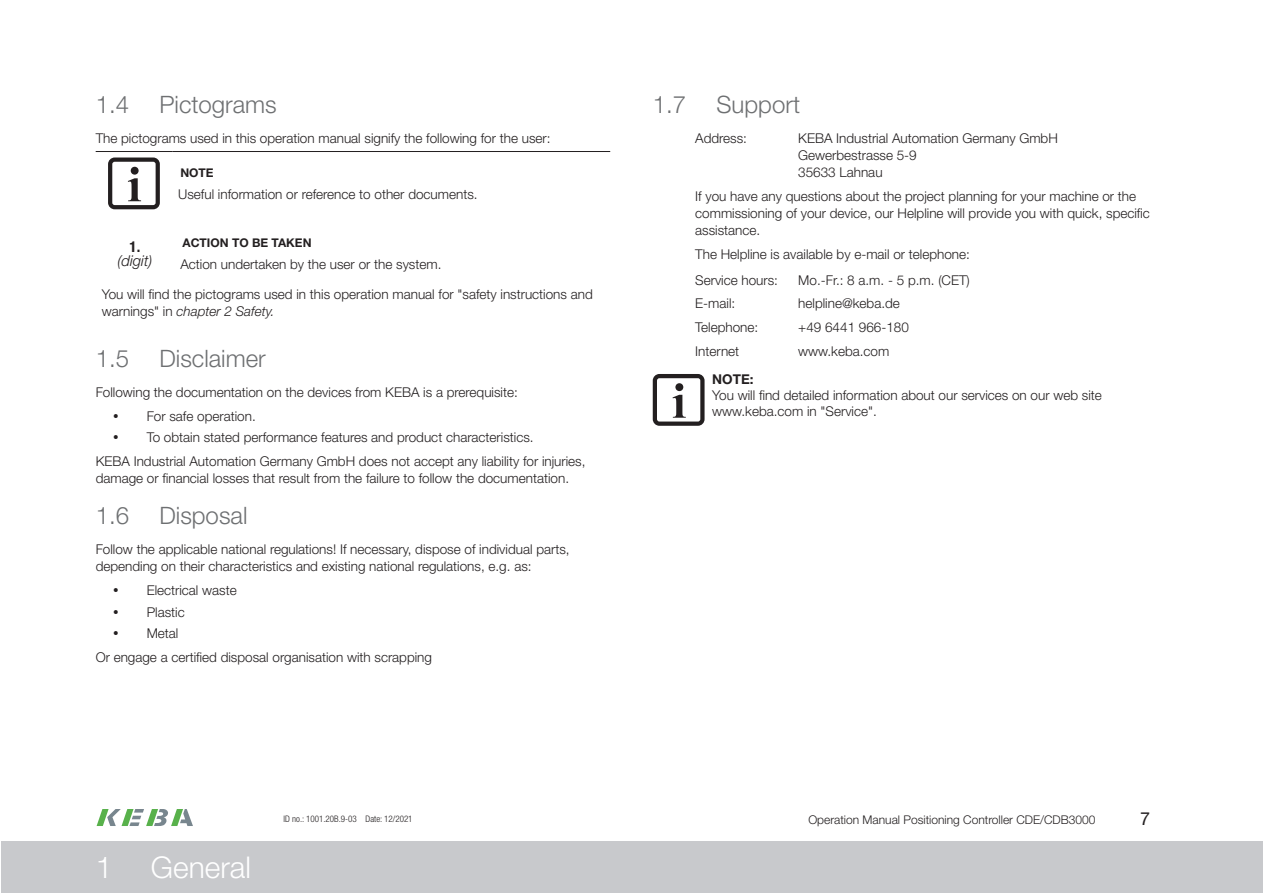
<style>
.page{position:relative;width:1263px;height:893px;background:#fff}
.page>*{position:absolute;margin:0;border:0;box-sizing:border-box;transform-origin:0 0}
.t1{font:300 30px "Helvetica Neue LT Std";color:#fff}
.t2{font:300 24px "Helvetica Neue LT Std";color:#6e7072}
.t3{font:18px "Helvetica Neue LT Std";color:#231f20}
.t4{font:italic 300 15px "Helvetica Neue LT Std";color:#231f20}
.t5{font:700 condensed 15px "Helvetica Neue LT Std";color:#231f20}
.t6{font:300 13.5px/17.2px "Helvetica Neue LT Std";color:#231f20}
.t7{font:700 13.5px "Helvetica Neue LT Std";color:#231f20}
.t8{font:300 12px "Helvetica Neue LT Std";color:#231f20}
.t9{font:700 12px "Helvetica Neue LT Std";color:#231f20}
.t10{font:300 condensed 9px "Helvetica Neue LT Std";color:#231f20}
.s1{font-style:italic}
</style>
<div class="page">
<svg style="left:97px;top:809px;width:96px;height:17px"></svg>
<div style="left:1px;top:841px;width:1262px;height:52px;background:#c8c9cc"></div>
<svg style="left:653px;top:374px;width:51px;height:52px"></svg>
<hr style="left:96px;top:151px;width:76px;height:1px;background:#231f20">
<hr style="left:172px;top:151px;width:438px;height:1px;background:#231f20">
<svg style="left:108px;top:158px;width:52px;height:51px"></svg>
<h2 class="t2" style="left:96px;top:90px;width:35px">1.4</h2>
<h2 class="t2" style="left:159px;top:90px;width:119px">Pictograms</h2>
<p class="t6" style="left:96px;top:129px;width:456px">The pictograms used in this operation manual signify the following for the user:</p>
<p class="t9" style="left:180px;top:165px;width:35px">NOTE</p>
<p class="t6" style="left:178px;top:185px;width:301px">Useful information or reference to other documents.</p>
<p class="t9" style="left:182px;top:235px;width:131px">ACTION TO BE TAKEN</p>
<p class="t6" style="left:180px;top:255px;width:263px">Action undertaken by the user or the system.</p>
<p class="t6" style="left:102px;top:285px;width:493px">You will find the pictograms used in this operation manual for "safety instructions and warnings" in <span class="s1">chapter 2 Safety.</span></p>
<h2 class="t2" style="left:96px;top:344px;width:35px">1.5</h2>
<h2 class="t2" style="left:159px;top:344px;width:108px">Disclaimer</h2>
<p class="t6" style="left:147px;top:380px;width:373px;line-height:23.7px;text-indent:-51px">Following the documentation on the devices from KEBA is a prerequisite:<br>For safe operation.</p>
<p class="t6" style="left:96px;top:425px;width:491px;line-height:23.7px;text-align:center">To obtain stated performance features and product characteristics.<br>KEBA Industrial Automation Germany GmbH does not accept any liability for injuries,</p>
<p class="t6" style="left:96px;top:469px;width:475px">damage or financial losses that result from the failure to follow the documentation.</p>
<h2 class="t2" style="left:96px;top:501px;width:35px">1.6</h2>
<h2 class="t2" style="left:159px;top:501px;width:89px">Disposal</h2>
<p class="t6" style="left:96px;top:540px;width:475px">Follow the applicable national regulations! If necessary, dispose of individual parts, depending on their characteristics and existing national regulations, e.g. as:</p>
<p class="t6" style="left:147px;top:579px;width:92px;line-height:21.5px">Electrical waste<br>Plastic<br>Metal</p>
<p class="t6" style="left:96px;top:648px;width:338px">Or engage a certified disposal organisation with scrapping</p>
<p class="t5" style="left:130px;top:238px;width:12px">1.</p>
<p class="t4" style="left:118px;top:251px;width:36px">(digit)</p>
<h1 class="t1" style="left:96px;top:849px;width:102px">General</h1>
<h1 class="t1" style="left:96px;top:849px;width:18px">1</h1>
<h1 class="t1" style="left:151px;top:849px;width:102px">General</h1>
<p class="t10" style="left:284px;top:814px;width:131px">ID no.: 1001.20B.9-03 Date: 12/2021</p>
<h2 class="t2" style="left:653px;top:90px;width:35px">1.7</h2>
<h2 class="t2" style="left:716px;top:90px;width:85px">Support</h2>
<p class="t6" style="left:695px;top:129px;width:53px">Address:</p>
<p class="t6" style="left:798px;top:129px;width:261px">KEBA Industrial Automation Germany GmbH<br>Gewerbestrasse 5-9<br>35633 Lahnau</p>
<p class="t6" style="left:695px;top:187px;width:456px">If you have any questions about the project planning for your machine or the commissioning of your device, our Helpline will provide you with quick, specific assistance.</p>
<p class="t6" style="left:695px;top:241px;width:276px;line-height:25.8px">The Helpline is available by e-mail or telephone:<br>Service hours:</p>
<p class="t6" style="left:798px;top:271px;width:173px">Mo.-Fr.: 8 a.m. - 5 p.m. (CET)</p>
<p class="t6" style="left:695px;top:295px;width:42px">E-mail:</p>
<p class="t6" style="left:798px;top:295px;width:103px">helpline@keba.de</p>
<p class="t6" style="left:695px;top:318px;width:65px">Telephone:</p>
<p class="t6" style="left:798px;top:318px;width:112px">+49 6441 966-180</p>
<p class="t6" style="left:695px;top:342px;width:45px">Internet</p>
<p class="t6" style="left:798px;top:342px;width:93px">www.keba.com</p>
<p class="t7" style="left:712px;top:370px;width:20px">Note</p>
<p class="t7" style="left:750px;top:370px;width:5px">:</p>
<p class="t6" style="left:712px;top:387px;width:391px;line-height:16.2px">You will find detailed information about our services on our web site www.keba.com in "Service".</p>
<p class="t8" style="left:808px;top:812px;width:289px">Operation Manual Positioning Controller CDE/CDB3000</p>
<h3 class="t3" style="left:1140px;top:808px;width:12px">7</h3>
</div>
